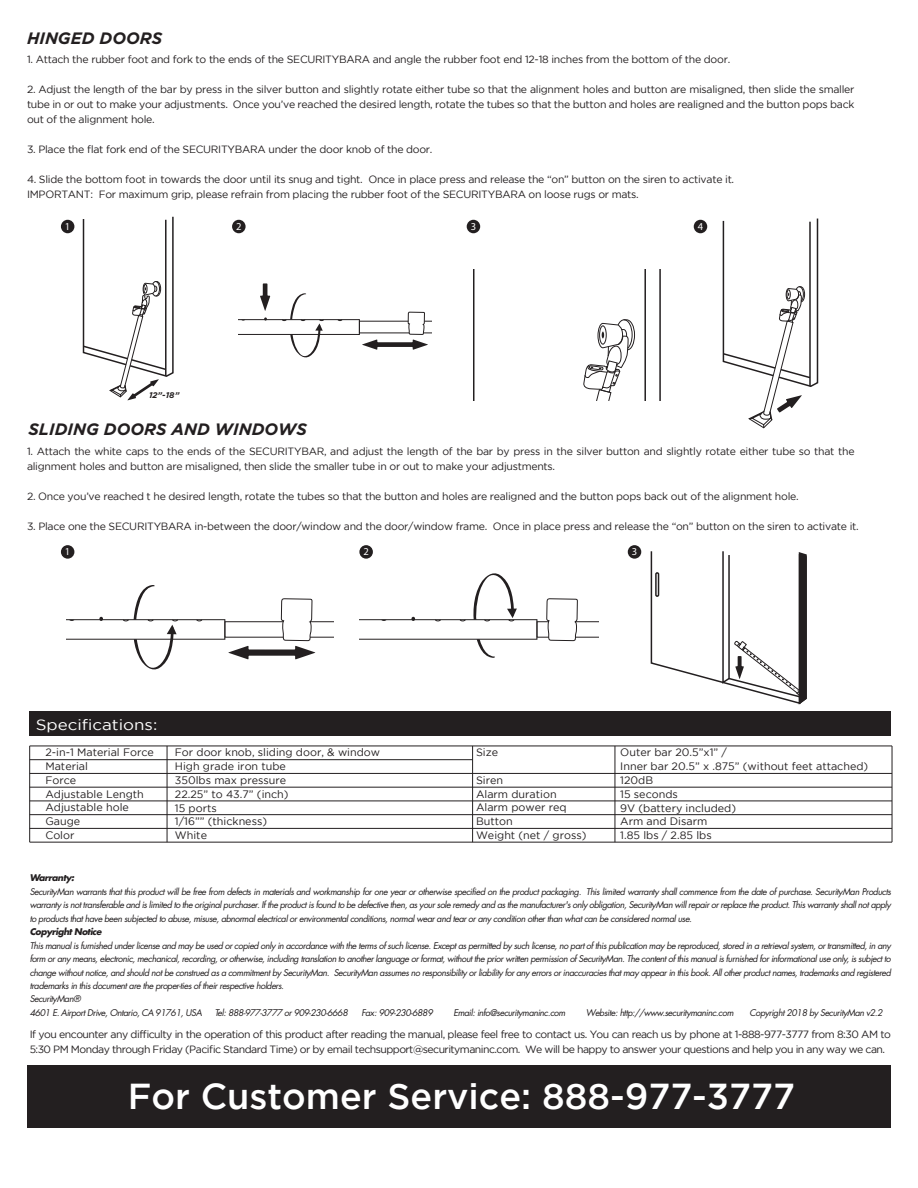
<style>
.page{position:relative;width:918px;height:1188px;background:#fff}
.page>*{position:absolute;margin:0;border:0;box-sizing:border-box;transform-origin:0 0}
.t1{font:500 36px "Gotham";color:#fff}
.t2{font:italic 700 16.5px "Gotham";color:#231f20}
.t3{font:15px "Gotham";color:#fff;scale:1.13 1}
.t4{font:10.8px/13.8px "Gotham";color:#231f20}
.t5{font:10.5px/15px "Gotham";letter-spacing:-.025em;color:#231f20}
.t6{font:10.5px/15px "Gotham";letter-spacing:-.05em;color:#231f20}
.t7{font:10.5px "Myriad Pro";color:#fff}
.t8{font:italic 9px/13.4px "Futura";letter-spacing:-.05em;color:#231f20;text-align:justify}
.t9{font:italic 700 9px "Futura";letter-spacing:-.05em;color:#231f20}
.t10{font:italic 700 8.25px "Gotham";color:#231f20}
</style>
<div class="page">
<div style="left:30px;top:711px;width:861px;height:25px;background:#231f20"></div>
<div style="left:61px;top:545px;width:13px;height:14px;background:#231f20;border-radius:50%"></div>
<div style="left:61px;top:220px;width:13px;height:13px;background:#231f20;border-radius:50%"></div>
<div style="left:232px;top:220px;width:14px;height:13px;background:#231f20;border-radius:50%"></div>
<div style="left:467px;top:220px;width:13px;height:13px;background:#231f20;border-radius:50%"></div>
<div style="left:694px;top:220px;width:13px;height:13px;background:#231f20;border-radius:50%"></div>
<div style="left:359px;top:545px;width:14px;height:14px;background:#231f20;border-radius:50%"></div>
<div style="left:628px;top:545px;width:13px;height:14px;background:#231f20;border-radius:50%"></div>
<div style="left:27px;top:1065px;width:864px;height:63px;background:#231f20"></div>
<hr style="left:29px;top:746px;width:1px;height:96px;background:#231f20">
<hr style="left:167px;top:746px;width:1px;height:96px;background:#231f20">
<hr style="left:472px;top:746px;width:1px;height:96px;background:#231f20">
<hr style="left:615px;top:746px;width:1px;height:96px;background:#231f20">
<hr style="left:892px;top:746px;width:1px;height:96px;background:#231f20">
<hr style="left:30px;top:759px;width:443px;height:1px;background:#231f20">
<hr style="left:30px;top:773px;width:862px;height:1px;background:#231f20">
<hr style="left:30px;top:746px;width:862px;height:1px;background:#231f20">
<hr style="left:30px;top:787px;width:862px;height:1px;background:#231f20">
<hr style="left:30px;top:801px;width:862px;height:1px;background:#231f20">
<hr style="left:30px;top:814px;width:862px;height:1px;background:#231f20">
<hr style="left:30px;top:828px;width:862px;height:1px;background:#231f20">
<hr style="left:30px;top:842px;width:862px;height:1px;background:#231f20">
<svg style="left:650px;top:551px;width:157px;height:154px"></svg>
<svg style="left:66px;top:585px;width:268px;height:85px"></svg>
<svg style="left:239px;top:283px;width:193px;height:75px"></svg>
<svg style="left:359px;top:573px;width:239px;height:85px"></svg>
<svg style="left:82px;top:216px;width:92px;height:184px"></svg>
<svg style="left:722px;top:218px;width:97px;height:210px"></svg>
<svg style="left:473px;top:269px;width:188px;height:131px"></svg>
<h2 class="t2" style="left:27px;top:27px;width:137px">HINGED DOORS</h2>
<p class="t5" style="left:27px;top:52px;width:705px">1. Attach the rubber foot and fork to the ends of the SECURITYBARA and angle the rubber foot end 12-18 inches from the bottom of the door.</p>
<p class="t5" style="left:27px;top:82px;width:829px;text-align:justify">2. Adjust the length of the bar by press in the silver button and slightly rotate either tube so that the alignment holes and button are misaligned, then slide the smaller tube in or out to make your adjustments. Once you’ve reached the desired length, rotate the tubes so that the button and holes are realigned and the button pops back out of the alignment hole.</p>
<p class="t5" style="left:27px;top:142px;width:407px">3. Place the flat fork end of the SECURITYBARA under the door knob of the door.</p>
<p class="t5" style="left:27px;top:172px;width:709px">4. Slide the bottom foot in towards the door until its snug and tight. Once in place press and release the “on” button on the siren to activate it.<br>IMPORTANT: For maximum grip, please refrain from placing the rubber foot of the SECURITYBARA on loose rugs or mats.</p>
<p class="t7" style="left:65px;top:220px;width:7px">1</p>
<p class="t7" style="left:236px;top:220px;width:7px">2</p>
<p class="t7" style="left:471px;top:220px;width:7px">3</p>
<p class="t7" style="left:698px;top:220px;width:7px">4</p>
<p class="t10" style="left:149px;top:390px;width:32px">12”-18”</p>
<h2 class="t2" style="left:28px;top:418px;width:280px">SLIDING DOORS AND WINDOWS</h2>
<p class="t5" style="left:27px;top:443px;width:829px">1. Attach the white caps to the ends of the SECURITYBAR, and adjust the length of the bar by press in the silver button and slightly rotate either tube so that the alignment holes and button are misaligned, then slide the smaller tube in or out to make your adjustments.</p>
<p class="t5" style="left:27px;top:488px;width:773px">2. Once you’ve reached t he desired length, rotate the tubes so that the button and holes are realigned and the button pops back out of the alignment hole.</p>
<p class="t5" style="left:27px;top:518px;width:833px">3. Place one the SECURITYBARA in-between the door/window and the door/window frame. Once in place press and release the “on” button on the siren to activate it.</p>
<p class="t7" style="left:65px;top:545px;width:7px">1</p>
<h3 class="t3" style="left:36px;top:716px;width:109px">Specifications:</h3>
<p class="t7" style="left:363px;top:545px;width:7px">2</p>
<p class="t7" style="left:632px;top:545px;width:7px">3</p>
<p class="t4" style="left:175px;top:745px;width:207px">For door knob, sliding door, &amp; window<br>High grade iron tube<br>350lbs max pressure<br>22.25” to 43.7” (inch)<br>15 ports<br>1/16”” (thickness)<br>White</p>
<p class="t4" style="left:620px;top:745px;width:250px">Outer bar 20.5”x1” /<br>Inner bar 20.5” x .875” (without feet attached)<br>120dB<br>15 seconds<br>9V (battery included)<br>Arm and Disarm<br>1.85 lbs / 2.85 lbs</p>
<p class="t4" style="left:45px;top:745px;width:110px">2-in-1 Material Force<br>Material<br>Force<br>Adjustable Length<br>Adjustable hole<br>Gauge<br>Color</p>
<p class="t4" style="left:476px;top:745px;width:24px">Size</p>
<p class="t4" style="left:476px;top:773px;width:112px">Siren<br>Alarm duration<br>Alarm power req<br>Button<br>Weight (net / gross)</p>
<p class="t9" style="left:30px;top:872px;width:46px">Warranty:</p>
<p class="t8" style="left:30px;top:885px;width:863px">SecurityMan warrants that this product will be free from defects in materials and workmanship for one year or otherwise specified on the product packaging. This limited warranty shall commence from the date of purchase. SecurityMan Products warranty is not transferable and is limited to the original purchaser. If the product is found to be defective then, as your sole remedy and as the manufacturer's only obligation, SecurityMan will repair or replace the product. This warranty shall not apply to products that have been subjected to abuse, misuse, abnormal electrical or environmental conditions, normal wear and tear or any condition other than what can be considered normal use.</p>
<p class="t9" style="left:30px;top:926px;width:74px">Copyright Notice</p>
<p class="t8" style="left:30px;top:939px;width:863px;text-align:left">This manual is furnished under license and may be used or copied only in accordance with the terms of such license. Except as permitted by such license, no part of this publication may be reproduced, stored in a retrieval system, or transmitted, in any form or any means, electronic, mechanical, recording, or otherwise, including translation to another language or format, without the prior written permission of SecurityMan. The content of this manual is furnished for informational use only, is subject to change without notice, and should not be construed as a commitment by SecurityMan. SecurityMan assumes no responsibility or liability for any errors or inaccuracies that may appear in this book. All other product names, trademarks and registered trademarks in this document are the proper-ties of their respective holders.<br>SecurityMan®<br>4601 E. Airport Drive, Ontario, CA 91761, USA</p>
<p class="t8" style="left:215px;top:1006px;width:135px">Tel: 888-977-3777 or 909-230-6668</p>
<p class="t8" style="left:361px;top:1006px;width:73px">Fax: 909-230-6889</p>
<p class="t8" style="left:453px;top:1006px;width:114px">Email: info@securitymaninc.com</p>
<p class="t8" style="left:586px;top:1006px;width:149px">Website: http://www.securitymaninc.com</p>
<p class="t8" style="left:749px;top:1006px;width:135px">Copyright 2018 by SecurityMan v2.2</p>
<p class="t6" style="left:30px;top:1026px;width:863px">If you encounter any difficulty in the operation of this product after reading the manual, please feel free to contact us. You can reach us by phone at 1-888-977-3777 from 8:30 AM to<br>5:30 PM Monday through Friday (Pacific Standard Time) or by email techsupport@securitymaninc.com. We will be happy to answer your questions and help you in any way we can.</p>
<h1 class="t1" style="left:128px;top:1076px;width:669px">For Customer Service: 888-977-3777</h1>
</div>
